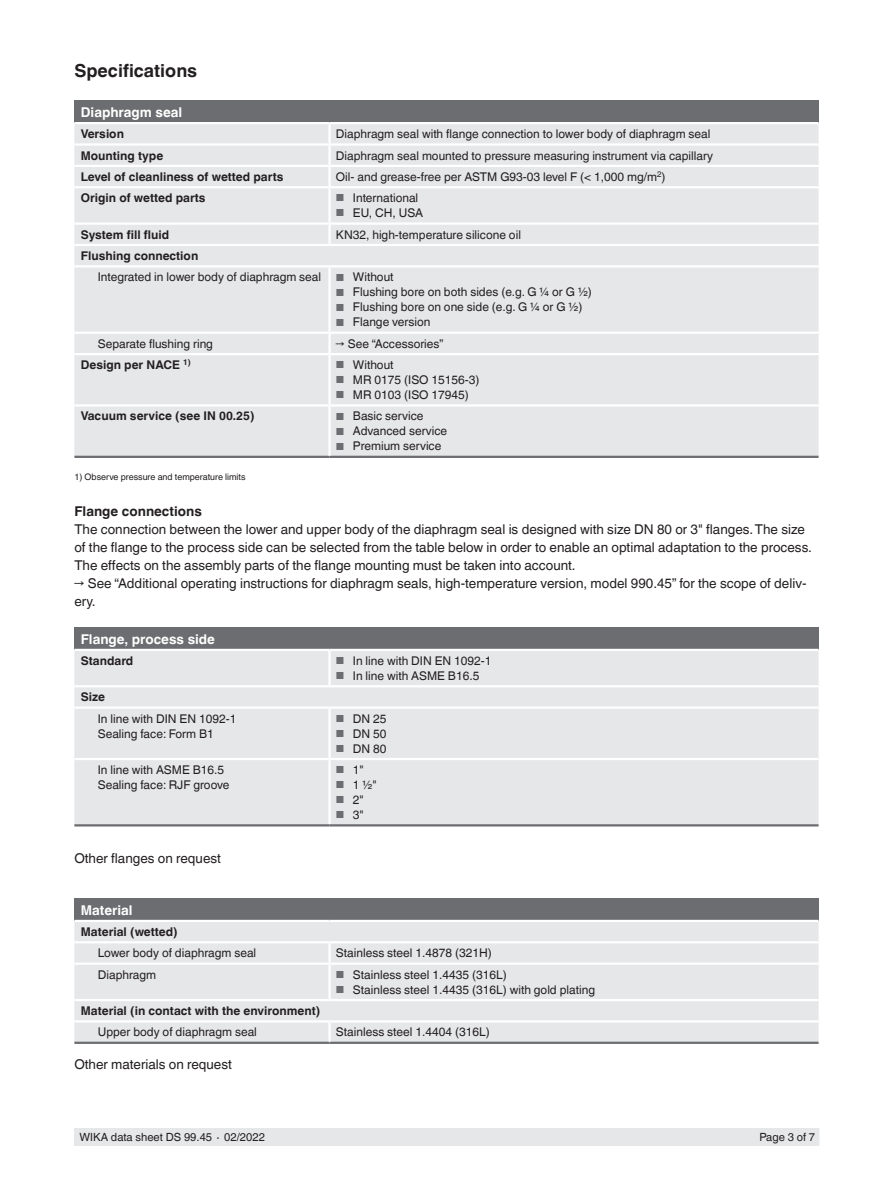
<style>
.page{position:relative;width:893px;height:1188px;background:#fff}
.page>*{position:absolute;margin:0;border:0;box-sizing:border-box;transform-origin:0 0}
.t1{font:700 18px "Helvetica World";color:#231f20}
.t2{font:13.5px/18px "Helvetica World";color:#231f20}
.t3{font:700 13.5px "Helvetica World";color:#fff}
.t4{font:700 13.5px "Helvetica World";color:#231f20}
.t5{font:12px/15px "Helvetica World";color:#231f20}
.t6{font:700 12px "Helvetica World";color:#231f20}
.t7{font:11.25px "Helvetica World";color:#231f20}
.t8{font:9px "Helvetica World";color:#231f20}
.s1{font-size:10.2px;color:#6c6d70}
.s2{font-weight:700}
</style>
<div class="page">
<div style="left:75px;top:1128px;width:744px;height:17px;background:#e6e7e9"></div>
<div style="left:74px;top:101px;width:745px;height:22px;background:#6c6d70"></div>
<div style="left:74px;top:124px;width:745px;height:332px;background:#e6e7e9"></div>
<hr style="left:74px;top:244px;width:256px;height:2px;background:#fff">
<hr style="left:330px;top:244px;width:489px;height:2px;background:#fff">
<hr style="left:74px;top:265px;width:256px;height:2px;background:#fff">
<hr style="left:330px;top:265px;width:489px;height:2px;background:#fff">
<hr style="left:74px;top:456px;width:256px;height:2px;background:#6c6d70">
<hr style="left:330px;top:456px;width:489px;height:2px;background:#6c6d70">
<hr style="left:330px;top:165px;width:489px;height:2px;background:#fff">
<hr style="left:330px;top:186px;width:489px;height:2px;background:#fff">
<hr style="left:330px;top:222px;width:489px;height:3px;background:#fff">
<hr style="left:328px;top:124px;width:3px;height:19px;background:#fff">
<hr style="left:330px;top:143px;width:489px;height:3px;background:#fff">
<hr style="left:328px;top:146px;width:3px;height:19px;background:#fff">
<hr style="left:328px;top:267px;width:3px;height:65px;background:#fff">
<hr style="left:330px;top:332px;width:489px;height:2px;background:#fff">
<hr style="left:328px;top:334px;width:3px;height:19px;background:#fff">
<hr style="left:330px;top:353px;width:489px;height:2px;background:#fff">
<hr style="left:328px;top:355px;width:3px;height:49px;background:#fff">
<hr style="left:330px;top:404px;width:489px;height:3px;background:#fff">
<hr style="left:328px;top:407px;width:3px;height:49px;background:#fff">
<hr style="left:74px;top:122px;width:256px;height:2px;background:#fff">
<hr style="left:330px;top:122px;width:489px;height:2px;background:#fff">
<hr style="left:74px;top:143px;width:256px;height:3px;background:#fff">
<hr style="left:74px;top:165px;width:256px;height:2px;background:#fff">
<hr style="left:328px;top:167px;width:3px;height:19px;background:#fff">
<hr style="left:74px;top:186px;width:256px;height:2px;background:#fff">
<hr style="left:328px;top:188px;width:3px;height:34px;background:#fff">
<hr style="left:74px;top:222px;width:256px;height:3px;background:#fff">
<hr style="left:328px;top:225px;width:3px;height:19px;background:#fff">
<hr style="left:74px;top:332px;width:256px;height:2px;background:#fff">
<hr style="left:74px;top:353px;width:256px;height:2px;background:#fff">
<hr style="left:74px;top:404px;width:256px;height:3px;background:#fff">
<div style="left:74px;top:627px;width:745px;height:23px;background:#6c6d70"></div>
<div style="left:74px;top:651px;width:745px;height:173px;background:#e6e7e9"></div>
<hr style="left:328px;top:760px;width:3px;height:64px;background:#fff">
<hr style="left:74px;top:824px;width:256px;height:3px;background:#6c6d70">
<hr style="left:330px;top:824px;width:489px;height:3px;background:#6c6d70">
<hr style="left:328px;top:651px;width:3px;height:34px;background:#fff">
<hr style="left:74px;top:758px;width:256px;height:2px;background:#fff">
<hr style="left:74px;top:649px;width:256px;height:2px;background:#fff">
<hr style="left:330px;top:649px;width:489px;height:2px;background:#fff">
<hr style="left:330px;top:758px;width:489px;height:2px;background:#fff">
<hr style="left:328px;top:709px;width:3px;height:49px;background:#fff">
<hr style="left:74px;top:685px;width:256px;height:2px;background:#fff">
<hr style="left:330px;top:685px;width:489px;height:2px;background:#fff">
<hr style="left:74px;top:707px;width:256px;height:2px;background:#fff">
<hr style="left:330px;top:707px;width:489px;height:2px;background:#fff">
<div style="left:74px;top:899px;width:745px;height:22px;background:#6c6d70"></div>
<div style="left:74px;top:922px;width:745px;height:120px;background:#e6e7e9"></div>
<hr style="left:74px;top:999px;width:256px;height:2px;background:#fff">
<hr style="left:330px;top:999px;width:489px;height:2px;background:#fff">
<hr style="left:74px;top:920px;width:256px;height:2px;background:#fff">
<hr style="left:330px;top:920px;width:489px;height:2px;background:#fff">
<hr style="left:74px;top:941px;width:256px;height:2px;background:#fff">
<hr style="left:330px;top:941px;width:489px;height:2px;background:#fff">
<hr style="left:74px;top:1042px;width:256px;height:2px;background:#6c6d70">
<hr style="left:330px;top:1042px;width:489px;height:2px;background:#6c6d70">
<hr style="left:328px;top:943px;width:3px;height:20px;background:#fff">
<hr style="left:74px;top:963px;width:256px;height:2px;background:#fff">
<hr style="left:330px;top:963px;width:489px;height:2px;background:#fff">
<hr style="left:328px;top:965px;width:3px;height:34px;background:#fff">
<hr style="left:74px;top:1020px;width:256px;height:3px;background:#fff">
<hr style="left:330px;top:1020px;width:489px;height:3px;background:#fff">
<hr style="left:328px;top:1023px;width:3px;height:19px;background:#fff">
<h1 class="t1" style="left:74px;top:60px;width:124px">Specifications</h1>
<p class="t3" style="left:81px;top:104px;width:103px">Diaphragm seal</p>
<p class="t6" style="left:81px;top:127px;width:45px">Version</p>
<p class="t5" style="left:336px;top:126px;width:376px">Diaphragm seal with flange connection to lower body of diaphragm seal</p>
<p class="t6" style="left:81px;top:148px;width:84px">Mounting type</p>
<p class="t5" style="left:336px;top:148px;width:379px">Diaphragm seal mounted to pressure measuring instrument via capillary</p>
<p class="t6" style="left:81px;top:170px;width:204px">Level of cleanliness of wetted parts</p>
<p class="t5" style="left:336px;top:169px;width:331px">Oil- and grease-free per ASTM G93-03 level F (&lt; 1,000 mg/m<sup>2</sup>)</p>
<p class="t6" style="left:81px;top:191px;width:126px">Origin of wetted parts</p>
<p class="t5" style="left:336px;top:191px;width:84px"><span class="s1">■</span> International</p>
<p class="t5" style="left:336px;top:206px;width:89px"><span class="s1">■</span> EU, CH, USA</p>
<p class="t6" style="left:81px;top:227px;width:90px">System fill fluid</p>
<p class="t5" style="left:336px;top:227px;width:187px">KN32, high-temperature silicone oil</p>
<p class="t5" style="left:98px;top:245px;width:297px;line-height:21.3px;text-indent:-17px"><span class="s2">Flushing connection<br></span>Integrated in lower body of diaphragm seal <span class="s1">■</span> Without</p>
<p class="t5" style="left:336px;top:285px;width:258px"><span class="s1">■</span> Flushing bore on both sides (e.g. G ¼ or G ½)</p>
<p class="t5" style="left:336px;top:300px;width:248px"><span class="s1">■</span> Flushing bore on one side (e.g. G ¼ or G ½)</p>
<p class="t5" style="left:336px;top:315px;width:96px"><span class="s1">■</span> Flange version</p>
<p class="t5" style="left:98px;top:336px;width:117px">Separate flushing ring</p>
<p class="t5" style="left:336px;top:336px;width:109px">→ See “Accessories”</p>
<p class="t6" style="left:81px;top:358px;width:112px">Design per NACE <sup>1)</sup></p>
<p class="t5" style="left:336px;top:357px;width:59px"><span class="s1">■</span> Without</p>
<p class="t5" style="left:336px;top:372px;width:145px"><span class="s1">■</span> MR 0175 (ISO 15156-3)</p>
<p class="t5" style="left:336px;top:387px;width:134px"><span class="s1">■</span> MR 0103 (ISO 17945)</p>
<p class="t6" style="left:81px;top:409px;width:175px">Vacuum service (see IN 00.25)</p>
<p class="t5" style="left:336px;top:409px;width:89px"><span class="s1">■</span> Basic service</p>
<p class="t5" style="left:336px;top:424px;width:113px"><span class="s1">■</span> Advanced service</p>
<p class="t5" style="left:336px;top:439px;width:107px"><span class="s1">■</span> Premium service</p>
<p class="t8" style="left:74px;top:472px;width:173px">1) Observe pressure and temperature limits</p>
<p class="t4" style="left:74px;top:504px;width:129px">Flange connections</p>
<p class="t2" style="left:74px;top:521px;width:739px">The connection between the lower and upper body of the diaphragm seal is designed with size DN 80 or 3" flanges. The size of the flange to the process side can be selected from the table below in order to enable an optimal adaptation to the process.<br>The effects on the assembly parts of the flange mounting must be taken into account.</p>
<p class="t2" style="left:74px;top:575px;width:734px">→ See “Additional operating instructions for diaphragm seals, high-temperature version, model 990.45” for the scope of deliv&shy;ery.</p>
<p class="t3" style="left:81px;top:631px;width:136px">Flange, process side</p>
<p class="t6" style="left:81px;top:654px;width:54px">Standard</p>
<p class="t5" style="left:336px;top:653px;width:157px"><span class="s1">■</span> In line with DIN EN 1092-1</p>
<p class="t5" style="left:336px;top:668px;width:145px"><span class="s1">■</span> In line with ASME B16.5</p>
<p class="t6" style="left:81px;top:690px;width:26px">Size</p>
<p class="t5" style="left:98px;top:711px;width:140px">In line with DIN EN 1092-1<br>Sealing face: Form B1</p>
<p class="t5" style="left:336px;top:711px;width:52px"><span class="s1">■</span> DN 25</p>
<p class="t5" style="left:336px;top:726px;width:52px"><span class="s1">■</span> DN 50</p>
<p class="t5" style="left:336px;top:741px;width:52px"><span class="s1">■</span> DN 80</p>
<p class="t5" style="left:98px;top:762px;width:133px">In line with ASME B16.5<br>Sealing face: RJF groove</p>
<p class="t5" style="left:336px;top:762px;width:29px"><span class="s1">■</span> 1"</p>
<p class="t5" style="left:336px;top:777px;width:42px"><span class="s1">■</span> 1 ½"</p>
<p class="t5" style="left:336px;top:792px;width:29px"><span class="s1">■</span> 2"</p>
<p class="t5" style="left:336px;top:807px;width:29px"><span class="s1">■</span> 3"</p>
<p class="t2" style="left:74px;top:849px;width:148px">Other flanges on request</p>
<p class="t3" style="left:81px;top:902px;width:53px">Material</p>
<p class="t6" style="left:81px;top:925px;width:98px">Material (wetted)</p>
<p class="t5" style="left:98px;top:946px;width:160px">Lower body of diaphragm seal</p>
<p class="t5" style="left:336px;top:946px;width:157px">Stainless steel 1.4878 (321H)</p>
<p class="t5" style="left:98px;top:967px;width:60px">Diaphragm</p>
<p class="t5" style="left:336px;top:967px;width:172px"><span class="s1">■</span> Stainless steel 1.4435 (316L)</p>
<p class="t5" style="left:336px;top:982px;width:261px"><span class="s1">■</span> Stainless steel 1.4435 (316L) with gold plating</p>
<p class="t6" style="left:81px;top:1004px;width:241px">Material (in contact with the environment)</p>
<p class="t5" style="left:98px;top:1025px;width:161px">Upper body of diaphragm seal</p>
<p class="t5" style="left:336px;top:1025px;width:155px">Stainless steel 1.4404 (316L)</p>
<p class="t2" style="left:74px;top:1056px;width:159px">Other materials on request</p>
<p class="t7" style="left:80px;top:1131px;width:187px">WIKA data sheet DS 99.45 ∙ 02/2022</p>
<p class="t7" style="left:759px;top:1131px;width:57px">Page 3 of 7</p>
</div>
